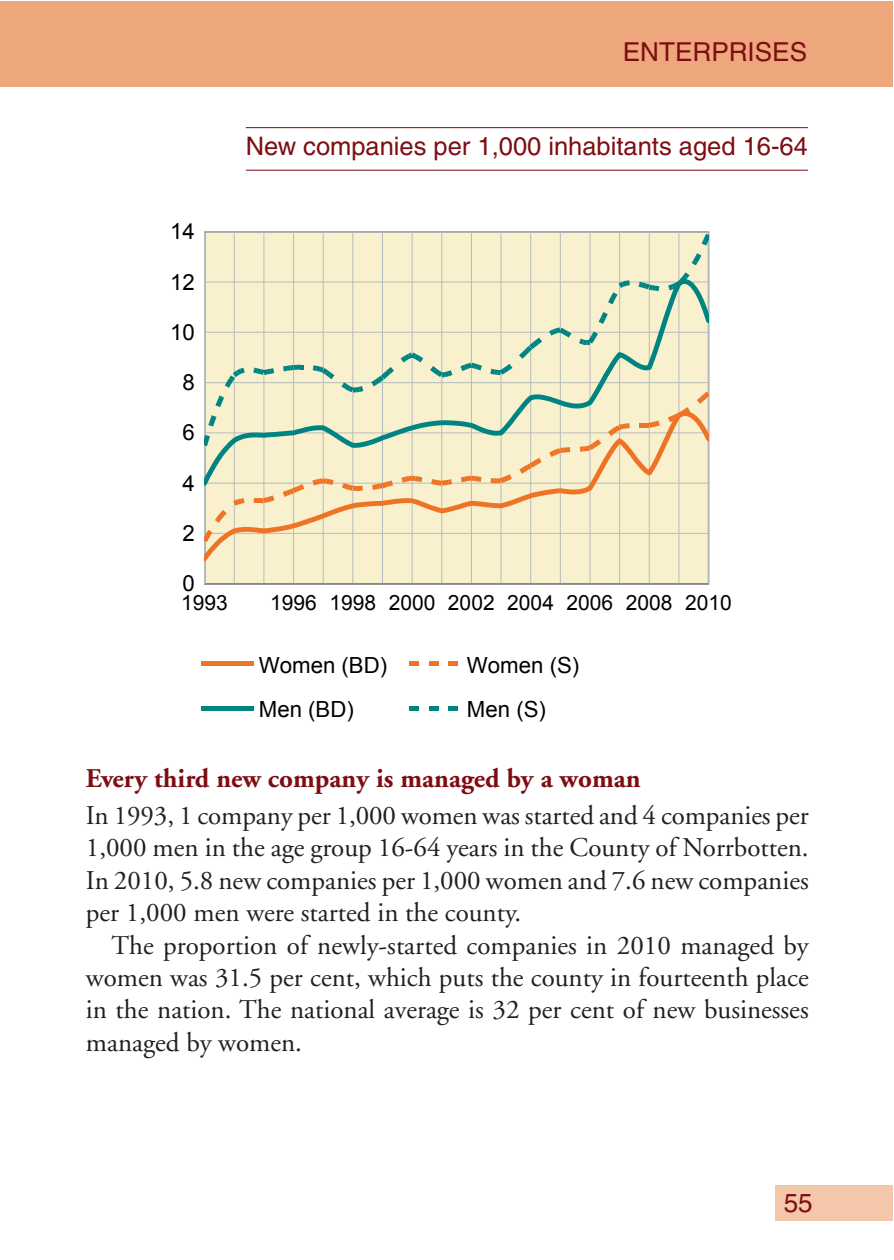
<style>
.page{position:relative;width:894px;height:1260px;background:#fff}
.page>*{position:absolute;margin:0;border:0;box-sizing:border-box;transform-origin:0 0}
.t1{font:27px/32.4px "Adobe Garamond";color:#231f1f;text-align:justify}
.t2{font:700 27px "Adobe Garamond";color:#7d0d12}
.t3{font:26.1px "Helvetica";color:#7d0d12}
.t4{font:25.5px "Helvetica";color:#7d0d12}
.t5{font:22.2px/44.4px "Arial";color:#000}
.t6{font:21px "Arial";color:#000}
</style>
<div class="page">
<div style="left:776px;top:1185px;width:117px;height:36px;background:#f4c7aa"></div>
<div style="left:0;top:1px;width:893px;height:85px;background:#eea77d"></div>
<hr style="left:246px;top:127px;width:562px;height:1px;background:#7d0d12">
<hr style="left:246px;top:170px;width:562px;height:1px;background:#7d0d12">
<svg style="left:204px;top:231px;width:505px;height:353px;background:#ece9ca"></svg>
<svg style="left:205px;top:409px;width:504px;height:156px;background:#eee3c0"></svg>
<div style="left:201px;top:661px;width:52px;height:5px;background:#ef7325"></div>
<div style="left:201px;top:706px;width:52px;height:5px;background:#008481"></div>
<div style="left:409px;top:661px;width:10px;height:5px;background:#ef7325"></div>
<div style="left:429px;top:661px;width:10px;height:5px;background:#ef7325"></div>
<div style="left:449px;top:661px;width:9px;height:5px;background:#ef7325"></div>
<div style="left:409px;top:706px;width:10px;height:5px;background:#008481"></div>
<div style="left:429px;top:706px;width:10px;height:5px;background:#008481"></div>
<div style="left:449px;top:706px;width:9px;height:5px;background:#008481"></div>
<p class="t3" style="left:623px;top:42px;width:186px">ENTERPRISES</p>
<p class="t5" style="left:170px;top:209px;width:26px">14</p>
<p class="t5" style="left:170px;top:260px;width:26px">12</p>
<p class="t5" style="left:170px;top:310px;width:26px">10</p>
<p class="t5" style="left:183px;top:360px;width:14px">8</p>
<p class="t5" style="left:183px;top:411px;width:14px">6</p>
<p class="t5" style="left:183px;top:461px;width:14px">4</p>
<p class="t5" style="left:183px;top:511px;width:14px">2</p>
<p class="t5" style="left:183px;top:561px;width:14px">0</p>
<p class="t4" style="left:246px;top:137px;width:564px">New companies per 1,000 inhabitants aged 16-64</p>
<p class="t6" style="left:181px;top:591px;width:48px">1993</p>
<p class="t6" style="left:270px;top:591px;width:463px">1996 1998 2000 2002 2004 2006 2008 2010</p>
<p class="t5" style="left:259px;top:643px;width:130px">Women (BD)<br>Men (BD)</p>
<p class="t5" style="left:467px;top:643px;width:114px">Women (S)<br>Men (S)</p>
<p class="t2" style="left:86px;top:767px;width:556px">Every third new company is managed by a woman</p>
<p class="t1" style="left:86px;top:802px;width:724px">In 1993, 1 company per 1,000 women was started and 4 companies per 1,000 men in the age group 16-64 years in the County of Norrbotten.<br>In 2010, 5.8 new companies per 1,000 women and 7.6 new companies per 1,000 men were started in the county.</p>
<p class="t1" style="left:86px;top:931px;width:724px;text-indent:26px">The proportion of newly-started companies in 2010 managed by women was 31.5 per cent, which puts the county in fourteenth place in the nation. The national average is 32 per cent of new businesses managed by women.</p>
<p class="t3" style="left:784px;top:1194px;width:31px">55</p>
</div>
